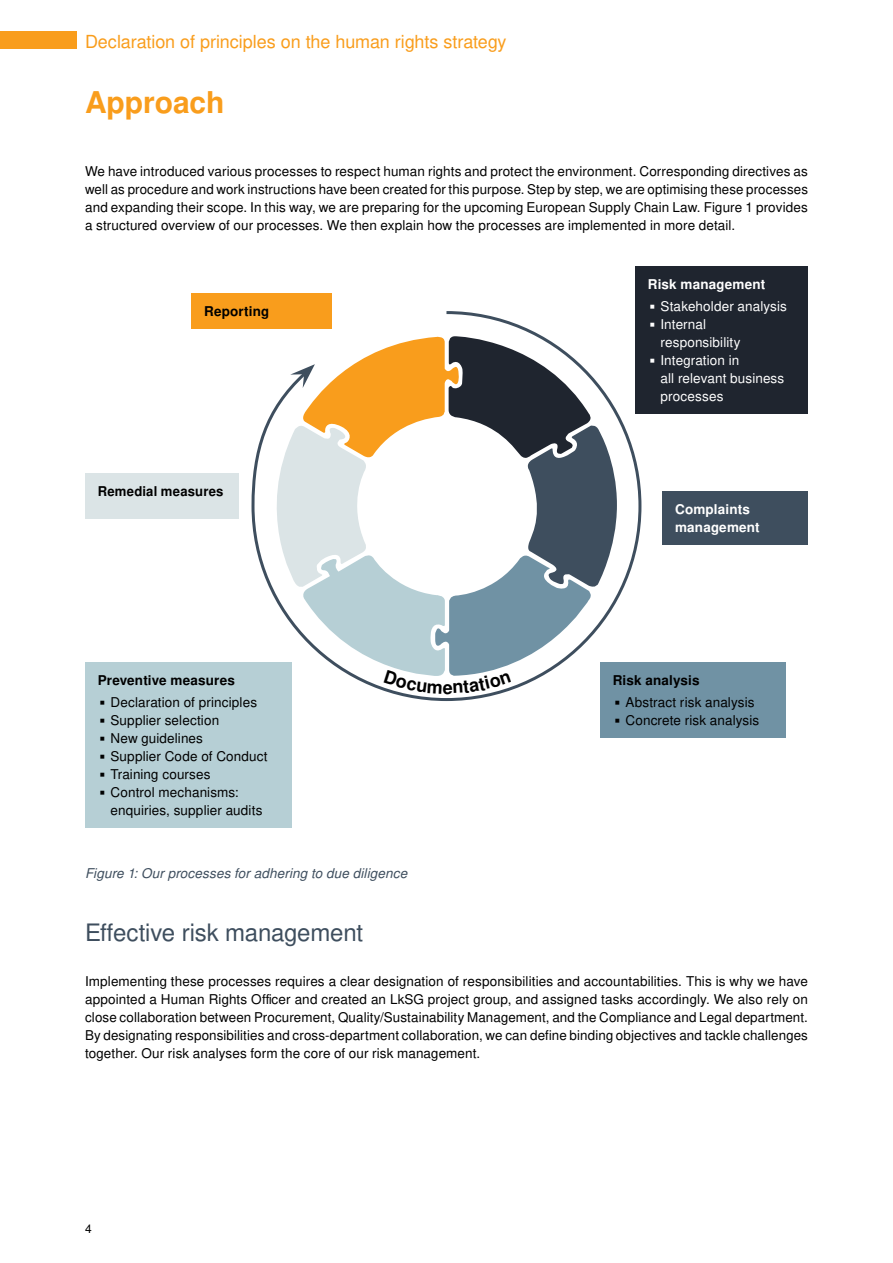
<style>
.page{position:relative;width:893px;height:1263px;background:#fff}
.page>*{position:absolute;margin:0;border:0;box-sizing:border-box;transform-origin:0 0}
.t1{font:31.05px "Nimbus San L";color:#000}
.t2{font:31.05px "Nimbus San L";color:#fff}
.t3{font:700 30px "Nimbus San L";letter-spacing:-.005em;color:#f99d1c}
.t4{font:24px "Nimbus San L";letter-spacing:-.005em;color:#3e4e5e}
.t5{font:18px "Nimbus San L";letter-spacing:-.005em;color:#f99d1c}
.t6{font:700 18px "Nimbus San L";color:#000}
.t7{font:13.5px/18px "Nimbus San L";letter-spacing:.01em;color:#000;text-align:justify}
.t8{font:13.5px/18px "Nimbus San L";letter-spacing:.01em;color:#fff}
.t9{font:700 13.5px "Nimbus San L";letter-spacing:.01em;color:#000}
.t10{font:italic 13.5px "Nimbus San L";letter-spacing:.01em;color:#3e4e5e}
.t11{font:700 13.5px/18px "Nimbus San L";letter-spacing:.015em;color:#fff}
.t12{font:12px "Nimbus San L";color:#000}
</style>
<div class="page">
<div style="left:0;top:32px;width:77px;height:17px;background:#f99d1c"></div>
<svg style="left:250px;top:311px;width:392px;height:391px"></svg>
<div style="left:191px;top:293px;width:141px;height:35px;background:#f99d1c"></div>
<div style="left:85px;top:473px;width:153px;height:45px;background:#dbe4e6"></div>
<div style="left:662px;top:491px;width:146px;height:53px;background:#3e4e5e"></div>
<div style="left:85px;top:662px;width:206px;height:166px;background:#b6cfd5"></div>
<div style="left:600px;top:662px;width:186px;height:76px;background:#7092a4"></div>
<div style="left:635px;top:266px;width:173px;height:148px;background:#1f252f"></div>
<svg style="left:254px;top:336px;width:363px;height:357px"></svg>
<h3 class="t5" style="left:85px;top:31px;width:423px">Declaration of principles on the human rights strategy</h3>
<h2 class="t3" style="left:85px;top:84px;width:141px">Approach</h2>
<p class="t7" style="left:85px;top:163px;width:724px">We have introduced various processes to respect human rights and protect the environment. Corresponding directives as well as procedure and work instructions have been created for this purpose. Step by step, we are optimising these processes and expanding their scope. In this way, we are preparing for the upcoming European Supply Chain Law. Figure 1 provides a structured overview of our processes. We then explain how the processes are implemented in more detail.</p>
<p class="t9" style="left:204px;top:303px;width:67px">Reporting</p>
<p class="t9" style="left:98px;top:482px;width:127px">Remedial measures</p>
<p class="t9" style="left:98px;top:672px;width:139px">Preventive measures</p>
<h1 class="t1" style="left:98px;top:684px;width:10px">·</h1>
<p class="t7" style="left:111px;top:694px;width:148px">Declaration of principles</p>
<h1 class="t1" style="left:98px;top:702px;width:10px">·</h1>
<p class="t7" style="left:111px;top:712px;width:110px">Supplier selection</p>
<h1 class="t1" style="left:98px;top:720px;width:10px">·</h1>
<p class="t7" style="left:111px;top:730px;width:94px">New guidelines</p>
<h1 class="t1" style="left:98px;top:738px;width:10px">·</h1>
<p class="t7" style="left:111px;top:748px;width:159px">Supplier Code of Conduct</p>
<h1 class="t1" style="left:98px;top:756px;width:10px">·</h1>
<p class="t7" style="left:111px;top:766px;width:101px">Training courses</p>
<h1 class="t1" style="left:98px;top:774px;width:10px">·</h1>
<p class="t7" style="left:111px;top:784px;width:153px">Control mechanisms: enquiries, supplier audits</p>
<p class="t10" style="left:85px;top:865px;width:324px">Figure 1: Our processes for adhering to due diligence</p>
<h3 class="t6" style="left:443px;top:676px;width:12px">e</h3>
<p class="t11" style="left:648px;top:275px;width:119px">Risk management</p>
<h1 class="t2" style="left:648px;top:288px;width:10px">·</h1>
<p class="t8" style="left:661px;top:298px;width:128px">Stakeholder analysis</p>
<h1 class="t2" style="left:648px;top:306px;width:10px">·</h1>
<p class="t8" style="left:661px;top:316px;width:81px">Internal responsibility</p>
<h1 class="t2" style="left:648px;top:342px;width:10px">·</h1>
<p class="t8" style="left:661px;top:352px;width:125px">Integration in<br>all relevant business processes</p>
<p class="t11" style="left:675px;top:500px;width:86px">Complaints management</p>
<p class="t9" style="left:613px;top:672px;width:88px">Risk analysis</p>
<h1 class="t1" style="left:613px;top:684px;width:10px">·</h1>
<p class="t7" style="left:625px;top:694px;width:130px">Abstract risk analysis</p>
<h1 class="t1" style="left:613px;top:702px;width:10px">·</h1>
<p class="t7" style="left:625px;top:712px;width:135px">Concrete risk analysis</p>
<h3 class="t4" style="left:85px;top:918px;width:280px">Effective risk management</h3>
<p class="t7" style="left:85px;top:973px;width:724px">Implementing these processes requires a clear designation of responsibilities and accountabilities. This is why we have appointed a Human Rights Officer and created an LkSG project group, and assigned tasks accordingly. We also rely on close collaboration between Procurement, Quality/Sustainability Management, and the Compliance and Legal department.<br>By designating responsibilities and cross-department collaboration, we can define binding objectives and tackle challenges together. Our risk analyses form the core of our risk management.</p>
<p class="t12" style="left:85px;top:1222px;width:8px">4</p>
</div>
